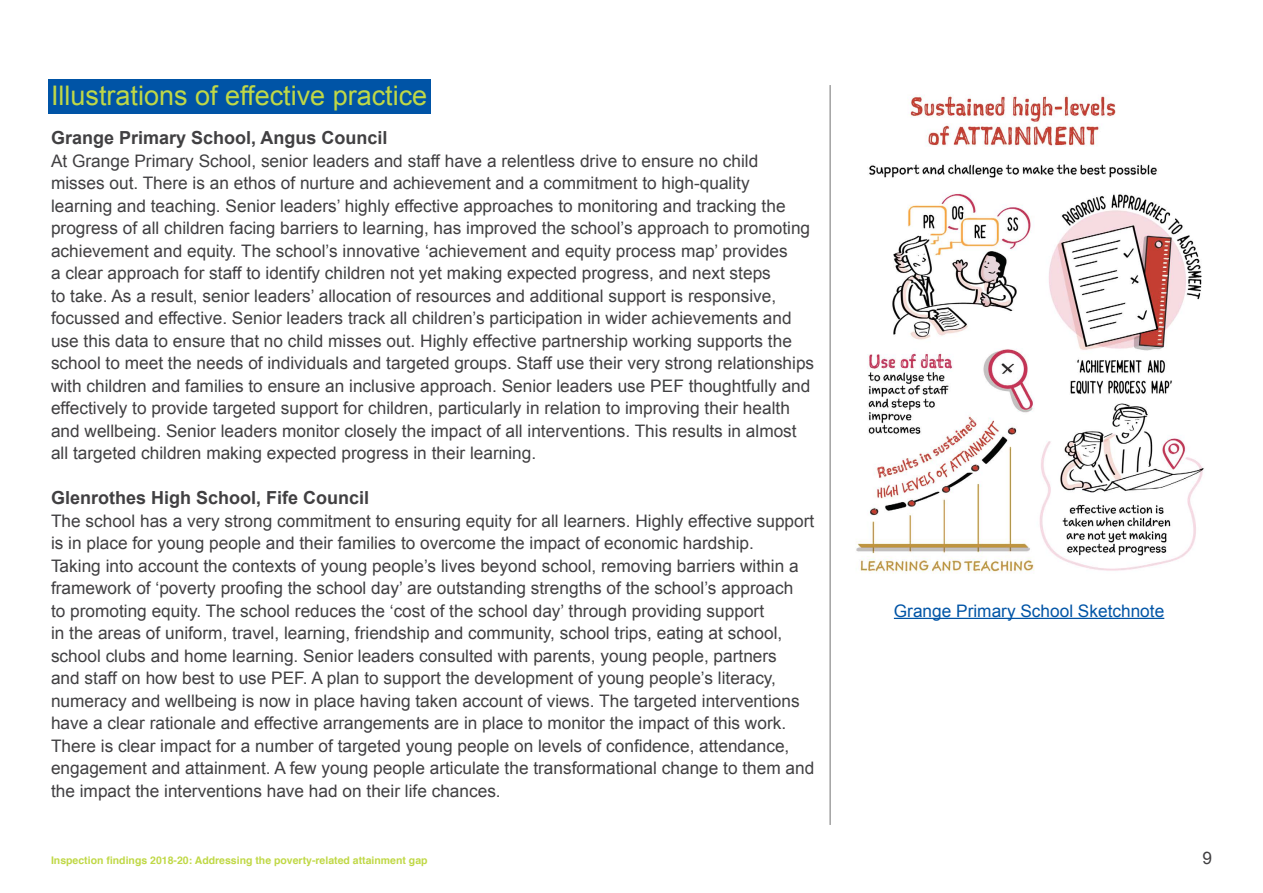
<style>
.page{position:relative;width:1263px;height:893px;background:#fff}
.page>*{position:absolute;margin:0;border:0;box-sizing:border-box;transform-origin:0 0}
.QI_headers{font:27px "Arial";color:#c0d846}
.Normal_text{font:700 18px "Arial";color:#414042}
.List_Paragraph_Aufz{font:700 18px "Arial";color:#414042}
.Normal_text-2{font:17.25px/22.5px "Arial";color:#414042}
.Normal_text-3{font:17.25px "Arial";color:#0054a6}
.t1{font:700 10.5px "Helvetica";color:#c0d846}
</style>
<div class="page">
<div style="left:48px;top:79px;width:383px;height:35px;background:#0054a6"></div>
<img style="left:856px;top:95px;width:348px;height:479px">
<hr style="left:894px;top:618px;width:270px;height:1px;background:#0054a6">
<hr style="left:830px;top:85px;width:1px;height:740px;background:#727272">
<p class="QI_headers" style="left:51px;top:78px;width:378px">Illustrations of effective practice</p>
<p class="Normal_text" style="left:51px;top:126px;width:338px">Grange Primary School, Angus Council</p>
<p class="Normal_text-2" style="left:51px;top:149px;width:765px">At Grange Primary School, senior leaders and staff have a relentless drive to ensure no child misses out. There is an ethos of nurture and achievement and a commitment to high-quality learning and teaching. Senior leaders’ highly effective approaches to monitoring and tracking the progress of all children facing barriers to learning, has improved the school’s approach to promoting achievement and equity. The school’s innovative ‘achievement and equity process map’ provides<br>a clear approach for staff to identify children not yet making expected progress, and next steps<br>to take. As a result, senior leaders’ allocation of resources and additional support is responsive, focussed and effective. Senior leaders track all children’s participation in wider achievements and use this data to ensure that no child misses out. Highly effective partnership working supports the school to meet the needs of individuals and targeted groups. Staff use their very strong relationships with children and families to ensure an inclusive approach. Senior leaders use PEF thoughtfully and effectively to provide targeted support for children, particularly in relation to improving their health and wellbeing. Senior leaders monitor closely the impact of all interventions. This results in almost all targeted children making expected progress in their learning.</p>
<p class="List_Paragraph_Aufz" style="left:51px;top:486px;width:320px">Glenrothes High School, Fife Council</p>
<p class="Normal_text-2" style="left:51px;top:509px;width:765px">The school has a very strong commitment to ensuring equity for all learners. Highly effective support is in place for young people and their families to overcome the impact of economic hardship.<br>Taking into account the contexts of young people’s lives beyond school, removing barriers within a framework of ‘poverty proofing the school day’ are outstanding strengths of the school’s approach<br>to promoting equity. The school reduces the ‘cost of the school day’ through providing support<br>in the areas of uniform, travel, learning, friendship and community, school trips, eating at school, school clubs and home learning. Senior leaders consulted with parents, young people, partners<br>and staff on how best to use PEF. A plan to support the development of young people’s literacy, numeracy and wellbeing is now in place having taken account of views. The targeted interventions have a clear rationale and effective arrangements are in place to monitor the impact of this work.<br>There is clear impact for a number of targeted young people on levels of confidence, attendance, engagement and attainment. A few young people articulate the transformational change to them and the impact the interventions have had on their life chances.</p>
<p class="Normal_text-3" style="left:894px;top:599px;width:272px">Grange Primary School Sketchnote</p>
<p class="t1" style="left:51px;top:852px;width:378px">Inspection findings 2018-20: Addressing the poverty-related attainment gap</p>
<p class="Normal_text-2" style="left:1202px;top:847px;width:11px">9</p>
</div>
